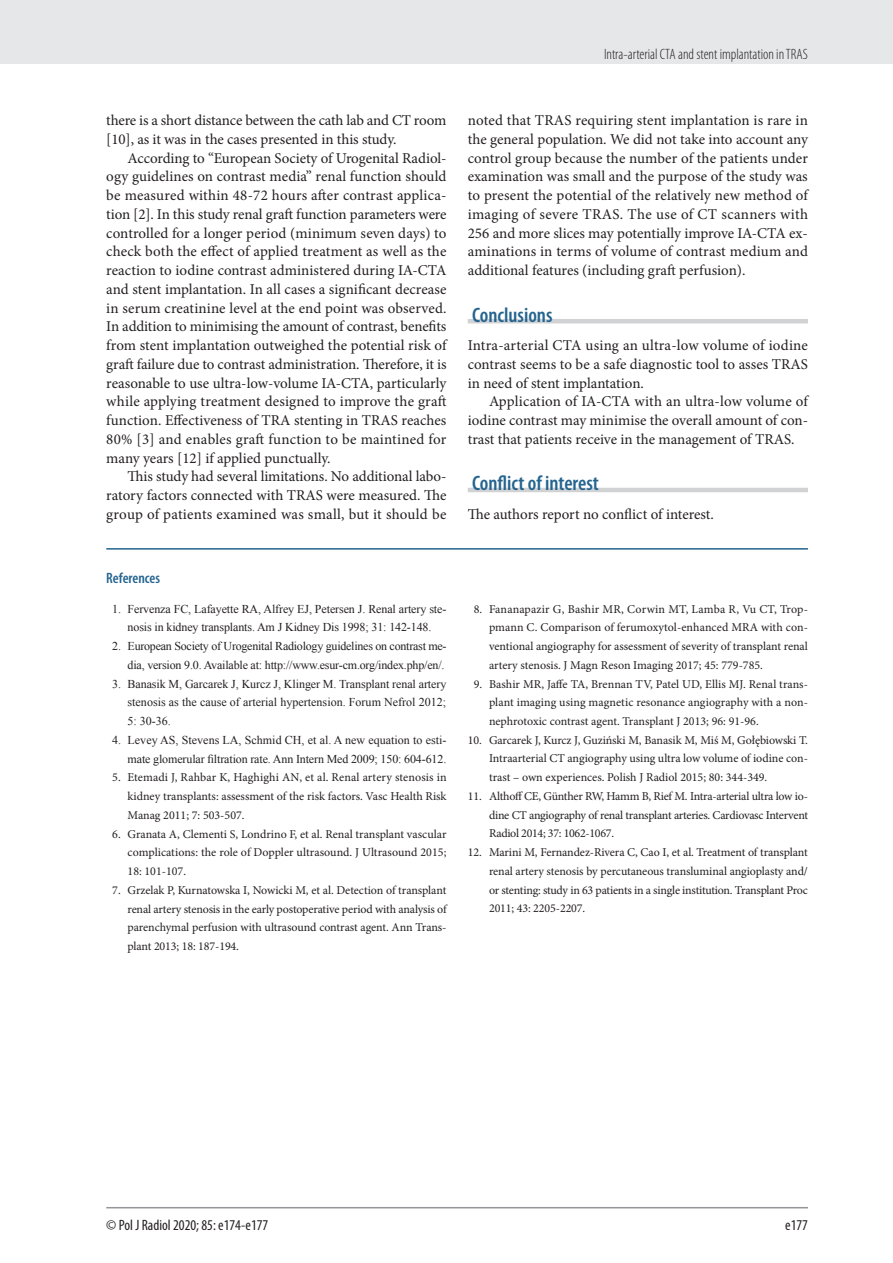
<style>
.page{position:relative;width:893px;height:1263px;background:#fff}
.page>*{position:absolute;margin:0;border:0;box-sizing:border-box;transform-origin:0 0}
.t1{font:600 condensed 21px "Myriad Pro";color:#24648f}
.t2{font:15px/18.8px "Minion Pro";color:#231f20;text-align:justify}
.t3{font:300 condensed 15px "Myriad Pro";color:#231f20}
.t4{font:condensed 15px "Myriad Pro";color:#231f20}
.t5{font:600 condensed 15px "Myriad Pro";color:#24648f}
.t6{font:12px/18.8px "Minion Pro";letter-spacing:-.005em;color:#231f20;text-align:justify}
.t7{font:12px/18.8px "Times New Roman";letter-spacing:-.01em;color:#231f20;text-align:right}
</style>
<div class="page">
<div style="left:0;top:0;width:893px;height:64px;background:#e6e7e9"></div>
<hr style="left:106px;top:1207px;width:702px;height:1px;background:#939598">
<hr style="left:468px;top:319px;width:340px;height:4px;background:#d1d2d4">
<hr style="left:468px;top:488px;width:340px;height:4px;background:#d1d2d4">
<hr style="left:106px;top:548px;width:702px;height:2px;background:#24648f">
<p class="t3" style="left:604px;top:45px;width:205px">Intra-arterial CTA and stent implantation in TRAS</p>
<p class="t2" style="left:106px;top:111px;width:342px">there is a short distance between the cath lab and CT room [10], as it was in the cases presented in this study.</p>
<p class="t2" style="left:106px;top:148px;width:342px;text-indent:21px">According to “European Society of Urogenital Radiol&shy;ogy guidelines on contrast media” renal function should be measured within 48-72 hours after contrast applica&shy;tion [2]. In this study renal graft function parameters were controlled for a longer period (minimum seven days) to check both the effect of applied treatment as well as the reaction to iodine contrast administered during IA-CTA and stent implantation. In all cases a significant decrease in serum creatinine level at the end point was observed.<br>In addition to minimising the amount of contrast, benefits from stent implantation outweighed the potential risk of graft failure due to contrast administration. Therefore, it is reasonable to use ultra-low-volume IA-CTA, particularly while applying treatment designed to improve the graft function. Effectiveness of TRA stenting in TRAS reaches 80% [3] and enables graft function to be maintined for many years [12] if applied punctually.</p>
<p class="t2" style="left:106px;top:467px;width:342px;text-indent:21px">This study had several limitations. No additional labo&shy;ratory factors connected with TRAS were measured. The group of patients examined was small, but it should be</p>
<p class="t5" style="left:106px;top:568px;width:55px">References</p>
<p class="t7" style="left:112px;top:599px;width:336px;text-align:center">1. Fervenza FC, Lafayette RA, Alfrey EJ, Petersen J. Renal artery ste&shy;nosis in kidney transplants. Am J Kidney Dis 1998; 31: 142-148.</p>
<p class="t7" style="left:112px;top:636px;width:336px">2. European Society of Urogenital Radiology guidelines on contrast me&shy;dia, version 9.0. Available at: http://www.esur-cm.org/index.php/en/.</p>
<p class="t7" style="left:128px;top:674px;width:320px;text-align:justify;text-indent:-15px">3. Banasik M, Garcarek J, Kurcz J, Klinger M. Transplant renal artery stenosis as the cause of arterial hypertension. Forum Nefrol 2012; 5: 30-36.</p>
<p class="t7" style="left:112px;top:730px;width:336px">4. Levey AS, Stevens LA, Schmid CH, et al. A new equation to esti&shy;mate glomerular filtration rate. Ann Intern Med 2009; 150: 604-612.</p>
<p class="t6" style="left:128px;top:768px;width:320px;text-indent:-15px">5. Etemadi J, Rahbar K, Haghighi AN, et al. Renal artery stenosis in kidney transplants: assessment of the risk factors. Vasc Health Risk Manag 2011; 7: 503-507.</p>
<p class="t6" style="left:128px;top:824px;width:320px;text-indent:-15px">6. Granata A, Clementi S, Londrino F, et al. Renal transplant vascular complications: the role of Doppler ultrasound. J Ultrasound 2015; 18: 101-107.</p>
<p class="t6" style="left:128px;top:881px;width:320px;text-indent:-15px">7. Grzelak P, Kurnatowska I, Nowicki M, et al. Detection of transplant renal artery stenosis in the early postoperative period with analysis of parenchymal perfusion with ultrasound contrast agent. Ann Trans&shy;plant 2013; 18: 187-194.</p>
<p class="t2" style="left:468px;top:111px;width:342px">noted that TRAS requiring stent implantation is rare in the general population. We did not take into account any control group because the number of the patients under examination was small and the purpose of the study was to present the potential of the relatively new method of imaging of severe TRAS. The use of CT scanners with 256 and more slices may potentially improve IA-CTA ex&shy;aminations in terms of volume of contrast medium and additional features (including graft perfusion).</p>
<h1 class="t1" style="left:472px;top:302px;width:82px">Conclusions</h1>
<p class="t2" style="left:468px;top:336px;width:342px">Intra-arterial CTA using an ultra-low volume of iodine contrast seems to be a safe diagnostic tool to asses TRAS in need of stent implantation.</p>
<p class="t2" style="left:468px;top:392px;width:342px;text-indent:21px">Application of IA-CTA with an ultra-low volume of iodine contrast may minimise the overall amount of con&shy;trast that patients receive in the management of TRAS.</p>
<h1 class="t1" style="left:472px;top:470px;width:128px">Conflict of interest</h1>
<p class="t2" style="left:468px;top:505px;width:248px">The authors report no conflict of interest.</p>
<p class="t6" style="left:489px;top:599px;width:321px;text-indent:-15px">8. Fananapazir G, Bashir MR, Corwin MT, Lamba R, Vu CT, Trop&shy;pmann C. Comparison of ferumoxytol-enhanced MRA with con&shy;ventional angiography for assessment of severity of transplant renal artery stenosis. J Magn Reson Imaging 2017; 45: 779-785.</p>
<p class="t6" style="left:489px;top:674px;width:320px;text-indent:-15px">9. Bashir MR, Jaffe TA, Brennan TV, Patel UD, Ellis MJ. Renal trans&shy;plant imaging using magnetic resonance angiography with a non&shy;nephrotoxic contrast agent. Transplant J 2013; 96: 91-96.</p>
<p class="t6" style="left:489px;top:731px;width:320px;text-indent:-21px">10. Garcarek J, Kurcz J, Guziński M, Banasik M, Miś M, Gołębiowski T.<br>Intraarterial CT angiography using ultra low volume of iodine con&shy;trast – own experiences. Polish J Radiol 2015; 80: 344-349.</p>
<p class="t6" style="left:489px;top:787px;width:320px;text-indent:-21px">11. Althoff CE, Günther RW, Hamm B, Rief M. Intra-arterial ultra low io&shy;dine CT angiography of renal transplant arteries. Cardiovasc Intervent Radiol 2014; 37: 1062-1067.</p>
<p class="t6" style="left:489px;top:843px;width:320px;text-indent:-21px">12. Marini M, Fernandez-Rivera C, Cao I, et al. Treatment of transplant renal artery stenosis by percutaneous transluminal angioplasty and/ or stenting: study in 63 patients in a single institution. Transplant Proc 2011; 43: 2205-2207.</p>
<p class="t4" style="left:106px;top:1216px;width:164px">© Pol J Radiol 2020; 85: e174-e177</p>
<p class="t4" style="left:785px;top:1216px;width:24px">e177</p>
</div>
